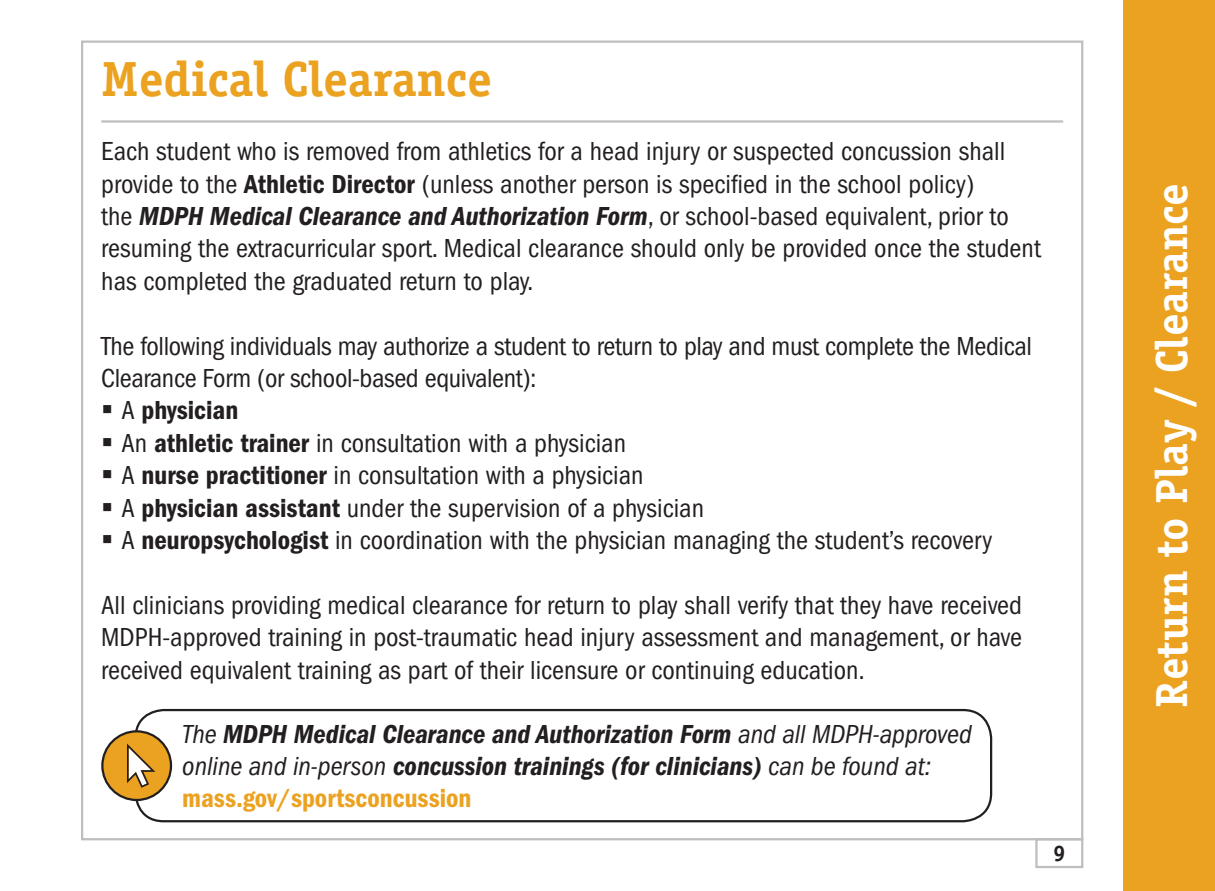
<style>
.page{position:relative;width:1215px;height:891px;background:#fff}
.page>*{position:absolute;margin:0;border:0;box-sizing:border-box;transform-origin:0 0}
.t1{font:700 49.5px "Officina Serif Std";color:#eca221}
.t2{font:700 45px "Officina Serif Std";color:#fff}
.t3{font:condensed 27px/32.4px "ITC Franklin Gothic Std";color:#231f20}
.t4{font:27px/32.4px "ITC Franklin Gothic Std Dm Cd It";color:#231f20}
.t5{font:27px "ITC Franklin Gothic Std Dm Cd";color:#eca221}
.t6{font:27px "ITC Franklin Gothic Std Dm Cd";color:#231f20}
.t7{font:700 22.5px "Officina Serif Std";color:#231f20}
.s1{font-family:"ITC Franklin Gothic Std Dm Cd";font-stretch:normal}
.s2{font-family:"ITC Franklin Gothic Std";font-stretch:condensed}
.s3{font-family:"ITC Franklin Gothic Std";font-style:italic;font-stretch:condensed}
</style>
<div class="page">
<div style="left:1035px;top:838px;width:48px;height:30px;border:2px solid #bcbec0"></div>
<div style="left:134px;top:709px;width:858px;height:113px;border:2px solid #231f20;border-radius:28px"></div>
<div style="left:1124px;top:0;width:91px;height:891px;background:#eca221"></div>
<hr style="left:101px;top:120px;width:962px;height:3px;background:#bcbec0">
<div style="left:102px;top:731px;width:69px;height:69px;background:#eca221;border-radius:50%"></div>
<div style="left:101px;top:730px;width:71px;height:71px;border:2px solid #231f20;border-radius:50%"></div>
<svg style="left:127px;top:744px;width:28px;height:44px"></svg>
<h1 class="t1" style="left:101px;top:49px;width:392px">Medical Clearance</h1>
<p class="t3" style="left:101px;top:135px;width:905px">Each student who is removed from athletics for a head injury or suspected concussion shall provide to the <span class="s1">Athletic Director</span> (unless another person is specified in the school policy)</p>
<p class="t4" style="left:101px;top:200px;width:909px"><span class="s2">the</span> MDPH Medical Clearance and Authorization Form<span class="s2">, or school-based equivalent, prior to</span></p>
<p class="t3" style="left:101px;top:233px;width:941px">resuming the extracurricular sport. Medical clearance should only be provided once the student has completed the graduated return to play.</p>
<p class="t3" style="left:101px;top:330px;width:932px">The following individuals may authorize a student to return to play and must complete the Medical<br>Clearance Form (or school-based equivalent):</p>
<p class="t6" style="left:101px;top:395px;width:139px">▪ <span class="s2">A</span> physician</p>
<p class="t3" style="left:101px;top:427px;width:526px">▪ An <span class="s1">athletic trainer</span> in consultation with a physician</p>
<p class="t3" style="left:101px;top:459px;width:544px">▪ A <span class="s1">nurse practitioner</span> in consultation with a physician</p>
<p class="t3" style="left:101px;top:492px;width:604px">▪ A <span class="s1">physician assistant</span> under the supervision of a physician</p>
<p class="t3" style="left:101px;top:524px;width:893px">▪ A <span class="s1">neuropsychologist</span> in coordination with the physician managing the student’s recovery</p>
<p class="t3" style="left:101px;top:589px;width:922px;text-align:justify">All clinicians providing medical clearance for return to play shall verify that they have received MDPH-approved training in post-traumatic head injury assessment and management, or have received equivalent training as part of their licensure or continuing education.</p>
<p class="t4" style="left:182px;top:718px;width:791px"><span class="s3">The</span> MDPH Medical Clearance and Authorization Form <span class="s3">and all MDPH-approved online and in-person</span> concussion trainings (for clinicians) <span class="s3">can be found at:</span></p>
<p class="t5" style="left:182px;top:783px;width:291px">mass.gov/sportsconcussion</p>
<p class="t7" style="left:1053px;top:840px;width:14px">9</p>
<h2 class="t2" style="left:1144px;top:708px;width:526px;rotate:-90deg">Return to Play / Clearance</h2>
</div>
